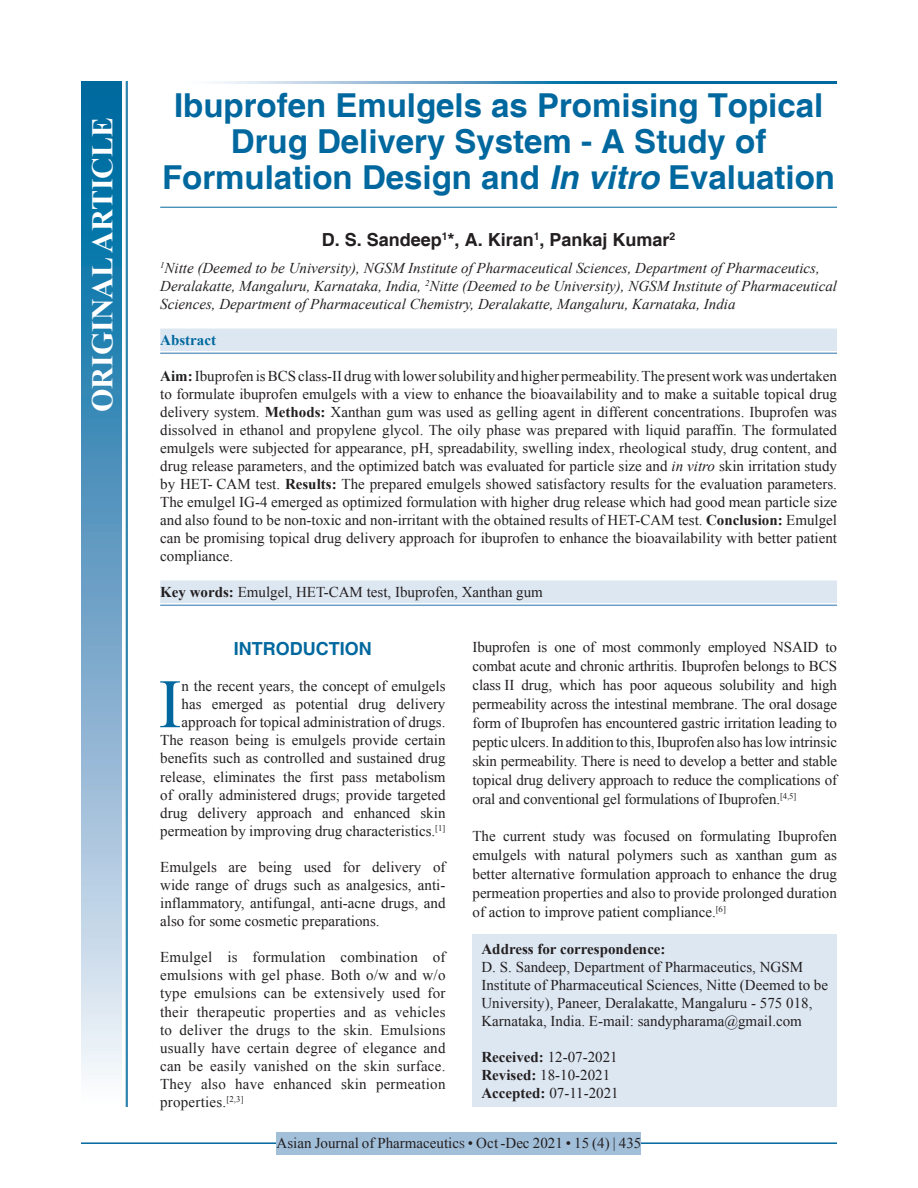
<style>
.page{position:relative;width:918px;height:1188px;background:#fff}
.page>*{position:absolute;margin:0;border:0;box-sizing:border-box;transform-origin:0 0}
.DROP_CAP_TX{font:69.3px "Times New Roman";color:#00689e}
.AT{font:700 33px/36px "Helvetica";color:#00689e;text-align:center}
.AH{font:700 30px "Times New Roman";color:#fff}
.AU{font:700 18px "Helvetica";color:#231f20}
.t1{font:700 18px "Helvetica";color:#00689e}
.TX{font:15px/18.9px "Times New Roman";color:#231f20;text-align:justify}
.ABS{font:15px/18px "Times New Roman";color:#231f20;text-align:justify}
.DROP_CAP_TX-2{font:15px/18px "Times New Roman";color:#231f20;text-align:right}
.AFF{font:italic 15px/18px "Times New Roman";color:#231f20}
.ADD{font:15px/18px "Times New Roman";color:#231f20}
.HIS{font:15px/18px "Times New Roman";color:#231f20}
.RF{font:15px "Times New Roman";color:#231f20}
.KWD_1_L{font:15px "Times New Roman";color:#231f20}
.ABSH{font:700 15px "Times New Roman";color:#00689e}
.s1{font-style:italic}
.s2{font-weight:700}
.s3{font-size:10.5px}
.s4{font-style:inherit}
</style>
<div class="page">
<hr style="left:81px;top:1142px;width:756px;height:2px;background:#00689e">
<div style="left:277px;top:1132px;width:364px;height:22px;background:#a2bfda"></div>
<hr style="left:160px;top:207px;width:677px;height:1px;background:#00689e">
<div style="left:160px;top:329px;width:677px;height:22px;background:#dde7f2"></div>
<hr style="left:160px;top:353px;width:677px;height:1px;background:#6d9fc6">
<div style="left:160px;top:581px;width:677px;height:22px;background:#dde7f2"></div>
<hr style="left:160px;top:605px;width:677px;height:1px;background:#6d9fc6">
<div style="left:472px;top:935px;width:365px;height:172px;background:#dde7f2"></div>
<svg style="left:215px;top:81px;width:622px;height:3px;background:#4d94bc"></svg>
<div style="left:81px;top:81px;width:41px;height:1026px;background:linear-gradient(to bottom,#005e9a,#f6f0f9)"></div>
<hr style="left:127px;top:81px;width:1px;height:1026px;background:#00689e">
<hr style="left:126px;top:81px;width:1px;height:1026px;background:#00689e">
<p class="AH" style="left:82px;top:412px;width:296px;rotate:-90deg">ORIGINAL ARTICLE</p>
<p class="AT" style="left:162px;top:89px;width:674px">Ibuprofen Emulgels as Promising Topical<br>Drug Delivery System - A Study of<br>Formulation Design and <span class="s1">In vitro</span> Evaluation</p>
<p class="AU" style="left:322px;top:229px;width:355px">D. S. Sandeep<sup>1</sup>*, A. Kiran<sup>1</sup>, Pankaj Kumar<sup>2</sup></p>
<p class="AFF" style="left:160px;top:259px;width:678px"><sup>1</sup>Nitte (Deemed to be University), NGSM Institute of Pharmaceutical Sciences, Department of Pharmaceutics,<br>Deralakatte, Mangaluru, Karnataka, India, <sup>2</sup>Nitte (Deemed to be University), NGSM Institute of Pharmaceutical<br>Sciences, Department of Pharmaceutical Chemistry, Deralakatte, Mangaluru, Karnataka, India</p>
<p class="ABSH" style="left:160px;top:330px;width:57px">Abstract</p>
<p class="ABS" style="left:160px;top:367px;width:678px"><span class="s2">Aim:</span> Ibuprofen is BCS class-II drug with lower solubility and higher permeability. The present work was undertaken to formulate ibuprofen emulgels with a view to enhance the bioavailability and to make a suitable topical drug delivery system. <span class="s2">Methods:</span> Xanthan gum was used as gelling agent in different concentrations. Ibuprofen was dissolved in ethanol and propylene glycol. The oily phase was prepared with liquid paraffin. The formulated emulgels were subjected for appearance, pH, spreadability, swelling index, rheological study, drug content, and drug release parameters, and the optimized batch was evaluated for particle size and <span class="s1">in vitro</span> skin irritation study by HET- CAM test. <span class="s2">Results:</span> The prepared emulgels showed satisfactory results for the evaluation parameters.<br>The emulgel IG-4 emerged as optimized formulation with higher drug release which had good mean particle size and also found to be non-toxic and non-irritant with the obtained results of HET-CAM test. <span class="s2">Conclusion:</span> Emulgel can be promising topical drug delivery approach for ibuprofen to enhance the bioavailability with better patient compliance.</p>
<p class="KWD_1_L" style="left:160px;top:582px;width:384px"><span class="s2">Key words:</span> Emulgel, HET-CAM test, Ibuprofen, Xanthan gum</p>
<h1 class="t1" style="left:234px;top:638px;width:139px">INTRODUCTION</h1>
<p class="DROP_CAP_TX-2" style="left:160px;top:677px;width:287px">n the recent years, the concept of emulgels has emerged as potential drug delivery approach for topical administration of drugs.<br>The reason being is emulgels provide certain benefits such as controlled and sustained drug release, eliminates the first pass metabolism of orally administered drugs; provide targeted drug delivery approach and enhanced skin permeation by improving drug characteristics.<sup>[1]</sup></p>
<p class="TX" style="left:160px;top:858px;width:287px;line-height:18.1px">Emulgels are being used for delivery of wide range of drugs such as analgesics, anti&shy;inflammatory, antifungal, anti-acne drugs, and also for some cosmetic preparations.</p>
<p class="TX" style="left:160px;top:948px;width:287px;line-height:18.1px">Emulgel is formulation combination of emulsions with gel phase. Both o/w and w/o type emulsions can be extensively used for their therapeutic properties and as vehicles to deliver the drugs to the skin. Emulsions usually have certain degree of elegance and can be easily vanished on the skin surface.<br>They also have enhanced skin permeation properties.<sup>[2,3]</sup></p>
<p class="DROP_CAP_TX" style="left:158px;top:657px;width:25px">I</p>
<p class="TX" style="left:472px;top:638px;width:366px">Ibuprofen is one of most commonly employed NSAID to combat acute and chronic arthritis. Ibuprofen belongs to BCS class II drug, which has poor aqueous solubility and high permeability across the intestinal membrane. The oral dosage form of Ibuprofen has encountered gastric irritation leading to peptic ulcers. In addition to this, Ibuprofen also has low intrinsic skin permeability. There is need to develop a better and stable topical drug delivery approach to reduce the complications of oral and conventional gel formulations of Ibuprofen.<sup>[4,5]</sup></p>
<p class="TX" style="left:472px;top:826px;width:366px">The current study was focused on formulating Ibuprofen emulgels with natural polymers such as xanthan gum as better alternative formulation approach to enhance the drug permeation properties and also to provide prolonged duration of action to improve patient compliance.<sup>[6]</sup></p>
<p class="ADD" style="left:482px;top:940px;width:348px"><span class="s2">Address for correspondence:<br></span>D. S. Sandeep, Department of Pharmaceutics, NGSM Institute of Pharmaceutical Sciences, Nitte (Deemed to be University), Paneer, Deralakatte, Mangaluru - 575 018, Karnataka, India. E-mail: sandypharama@gmail.com</p>
<p class="HIS" style="left:482px;top:1048px;width:139px"><span class="s2">Received:</span> 12-07-2021<br><span class="s2">Revised:</span> 18-10-2021<br><span class="s2">Accepted:</span> 07-11-2021</p>
<p class="RF" style="left:277px;top:1133px;width:366px">Asian Journal of Pharmaceutic<span class="s3">s</span> <span class="s4">•</span> Oct -Dec <span class="s4">2021 • 15 (4) | 435</span></p>
</div>
